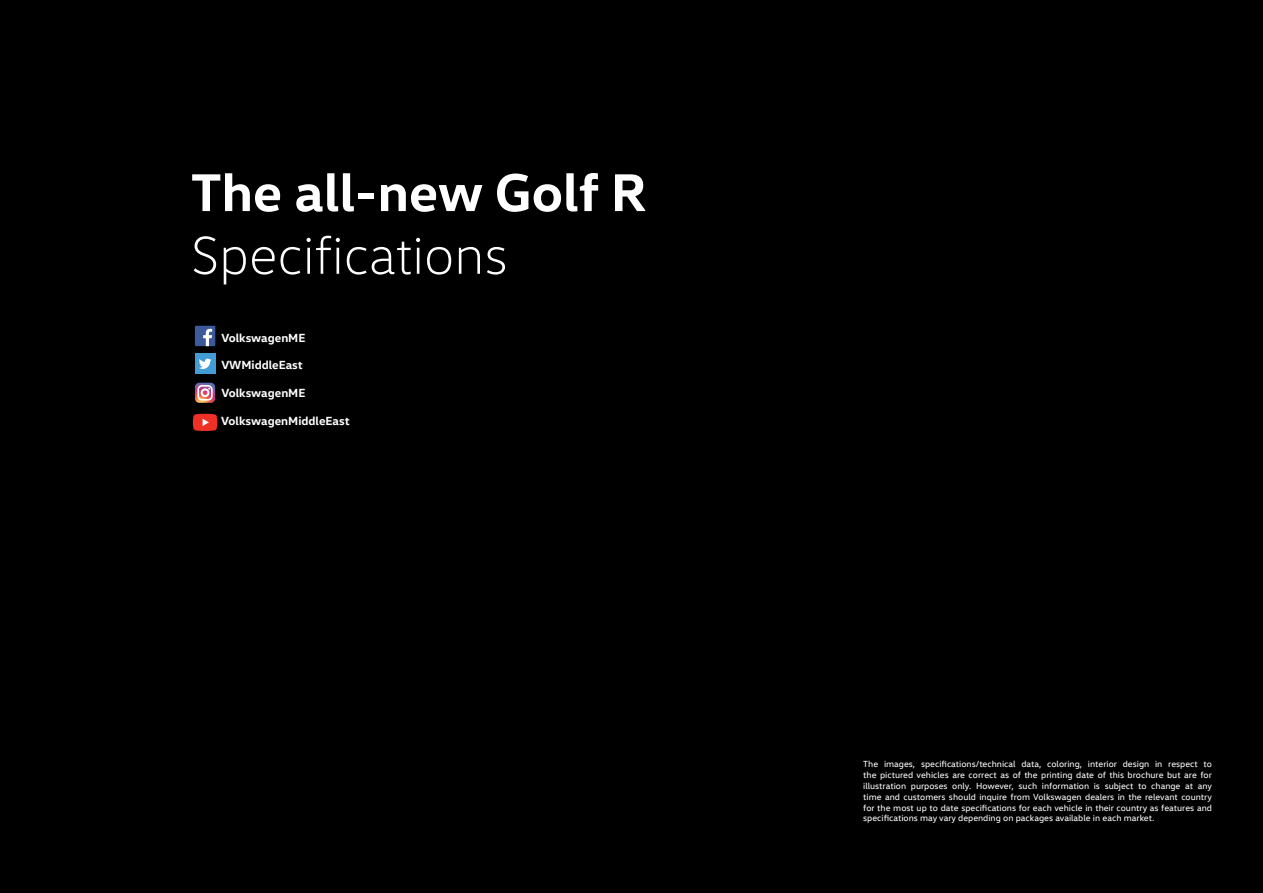
<style>
.page{position:relative;width:1263px;height:893px;background:#000}
.page>*{position:absolute;margin:0;border:0;box-sizing:border-box;transform-origin:0 0}
.t1{font:700 54px "VW Head";color:#fff}
.t2{font:300 54px "VW Head";color:#fff}
.t3{font:700 12px "VW Head";color:#fff}
.t4{font:9px/10.8px "VW Head";color:#fff;text-align:justify}
</style>
<div class="page">
<svg style="left:195px;top:383px;width:20px;height:20px"></svg>
<div style="left:195px;top:326px;width:20px;height:20px;background:#3c5a99"></div>
<svg style="left:203px;top:329px;width:9px;height:17px"></svg>
<div style="left:195px;top:354px;width:20px;height:20px;background:#429cd6"></div>
<svg style="left:199px;top:359px;width:12px;height:10px"></svg>
<svg style="left:193px;top:414px;width:24px;height:17px"></svg>
<h1 class="t1" style="left:191px;top:157px;width:457px">The all-new Golf R</h1>
<h1 class="t2" style="left:191px;top:223px;width:318px">Specifications</h1>
<h2 class="t3" style="left:221px;top:330px;width:86px">VolkswagenME</h2>
<h2 class="t3" style="left:221px;top:357px;width:83px">VWMiddleEast</h2>
<h2 class="t3" style="left:221px;top:385px;width:86px">VolkswagenME</h2>
<h2 class="t3" style="left:221px;top:413px;width:130px">VolkswagenMiddleEast</h2>
<p class="t4" style="left:863px;top:759px;width:350px">The images, specifications/technical data, coloring, interior design in respect to the pictured vehicles are correct as of the printing date of this brochure but are for illustration purposes only. However, such information is subject to change at any time and customers should inquire from Volkswagen dealers in the relevant country for the most up to date specifications for each vehicle in their country as features and specifications may vary depending on packages available in each market.</p>
</div>
